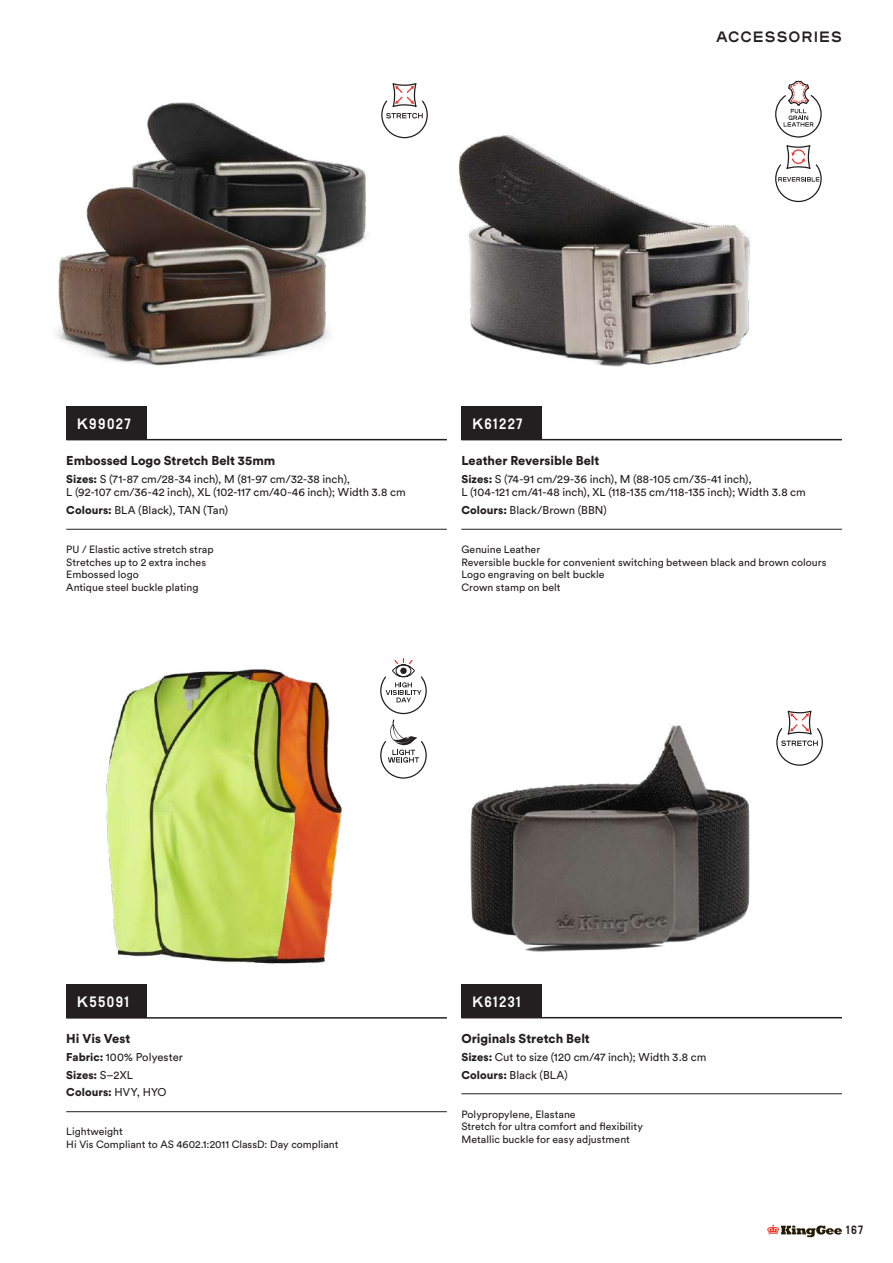
<style>
.page{position:relative;width:893px;height:1263px;background:#fff}
.page>*{position:absolute;margin:0;border:0;box-sizing:border-box;transform-origin:0 0}
.t1{font:700 15px "Plaak 46 Expanded";letter-spacing:.09em;color:#fff}
.t2{font:700 15px "Plaak 46 Expanded";letter-spacing:.065em;color:#231f20}
.t3{font:900 12.75px "Circular Std";color:#231f20}
.t4{font:700 12px "Plaak 46 Expanded";color:#231f20}
.t5{font:11.25px/17.7px "Circular Std";letter-spacing:.005em;color:#231f20}
.t6{font:10.5px/12.6px "Circular Std";letter-spacing:.005em;color:#231f20}
.s1{font-weight:900}
</style>
<div class="page">
<svg style="left:767px;top:1225px;width:75px;height:12px"></svg>
<div style="left:461px;top:984px;width:81px;height:34px;background:#231f20"></div>
<hr style="left:461px;top:1017px;width:381px;height:1px;background:#231f20">
<hr style="left:461px;top:1093px;width:381px;height:1px;background:#231f20">
<svg style="left:777px;top:711px;width:46px;height:55px"></svg>
<img style="left:470px;top:725px;width:307px;height:227px">
<img style="left:143px;top:102px;width:225px;height:148px">
<img style="left:56px;top:163px;width:284px;height:203px">
<img style="left:459px;top:135px;width:291px;height:232px">
<div style="left:66px;top:406px;width:81px;height:34px;background:#231f20"></div>
<hr style="left:66px;top:439px;width:381px;height:1px;background:#231f20">
<hr style="left:66px;top:529px;width:381px;height:1px;background:#231f20">
<svg style="left:381px;top:84px;width:47px;height:55px"></svg>
<div style="left:461px;top:406px;width:81px;height:34px;background:#231f20"></div>
<hr style="left:461px;top:439px;width:381px;height:1px;background:#231f20">
<hr style="left:461px;top:529px;width:381px;height:1px;background:#231f20">
<svg style="left:775px;top:80px;width:47px;height:58px"></svg>
<svg style="left:775px;top:146px;width:47px;height:57px"></svg>
<div style="left:66px;top:984px;width:81px;height:34px;background:#231f20"></div>
<hr style="left:66px;top:1017px;width:381px;height:1px;background:#231f20">
<hr style="left:66px;top:1111px;width:381px;height:1px;background:#231f20">
<svg style="left:380px;top:658px;width:47px;height:121px"></svg>
<img style="left:322px;top:684px;width:21px;height:279px">
<img style="left:106px;top:669px;width:216px;height:295px">
<h1 class="t2" style="left:716px;top:28px;width:127px">ACCESSORIES</h1>
<h1 class="t1" style="left:77px;top:415px;width:55px">K99027</h1>
<p class="t3" style="left:66px;top:452px;width:210px">Embossed Logo Stretch Belt 35mm</p>
<p class="t5" style="left:66px;top:472px;width:341px;line-height:13.5px"><span class="s1">Sizes:</span> S (71-87 cm/28-34 inch), M (81-97 cm/32-38 inch),<br>L (92-107 cm/36-42 inch), XL (102-117 cm/40-46 inch); Width 3.8 cm</p>
<p class="t5" style="left:66px;top:501px;width:163px"><span class="s1">Colours:</span> BLA (Black), TAN (Tan)</p>
<p class="t6" style="left:66px;top:543px;width:149px">PU / Elastic active stretch strap<br>Stretches up to 2 extra inches<br>Embossed logo<br>Antique steel buckle plating</p>
<h1 class="t1" style="left:472px;top:415px;width:52px">K61227</h1>
<p class="t3" style="left:461px;top:452px;width:139px">Leather Reversible Belt</p>
<p class="t5" style="left:461px;top:472px;width:346px;line-height:13.5px"><span class="s1">Sizes:</span> S (74-91 cm/29-36 inch), M (88-105 cm/35-41 inch),<br>L (104-121 cm/41-48 inch), XL (118-135 cm/118-135 inch); Width 3.8 cm</p>
<p class="t5" style="left:461px;top:501px;width:147px"><span class="s1">Colours:</span> Black/Brown (BBN)</p>
<p class="t6" style="left:461px;top:543px;width:367px">Genuine Leather<br>Reversible buckle for convenient switching between black and brown colours Logo engraving on belt buckle<br>Crown stamp on belt</p>
<h1 class="t1" style="left:77px;top:993px;width:54px">K55091</h1>
<p class="t3" style="left:66px;top:1030px;width:66px">Hi Vis Vest</p>
<p class="t5" style="left:66px;top:1048px;width:118px"><span class="s1">Fabric:</span> 100% Polyester<br><span class="s1">Sizes:</span> S–2XL<br><span class="s1">Colours:</span> HVY, HYO</p>
<p class="t6" style="left:66px;top:1125px;width:274px">Lightweight<br>Hi Vis Compliant to AS 4602.1:2011 ClassD: Day compliant</p>
<h1 class="t1" style="left:472px;top:993px;width:50px">K61231</h1>
<p class="t3" style="left:461px;top:1030px;width:130px">Originals Stretch Belt</p>
<p class="t5" style="left:461px;top:1048px;width:247px"><span class="s1">Sizes:</span> Cut to size (120 cm/47 inch); Width 3.8 cm<br><span class="s1">Colours:</span> Black (BLA)</p>
<p class="t6" style="left:461px;top:1107px;width:183px">Polypropylene, Elastane<br>Stretch for ultra comfort and flexibility<br>Metallic buckle for easy adjustment</p>
<p class="t4" style="left:846px;top:1223px;width:18px">167</p>
</div>
